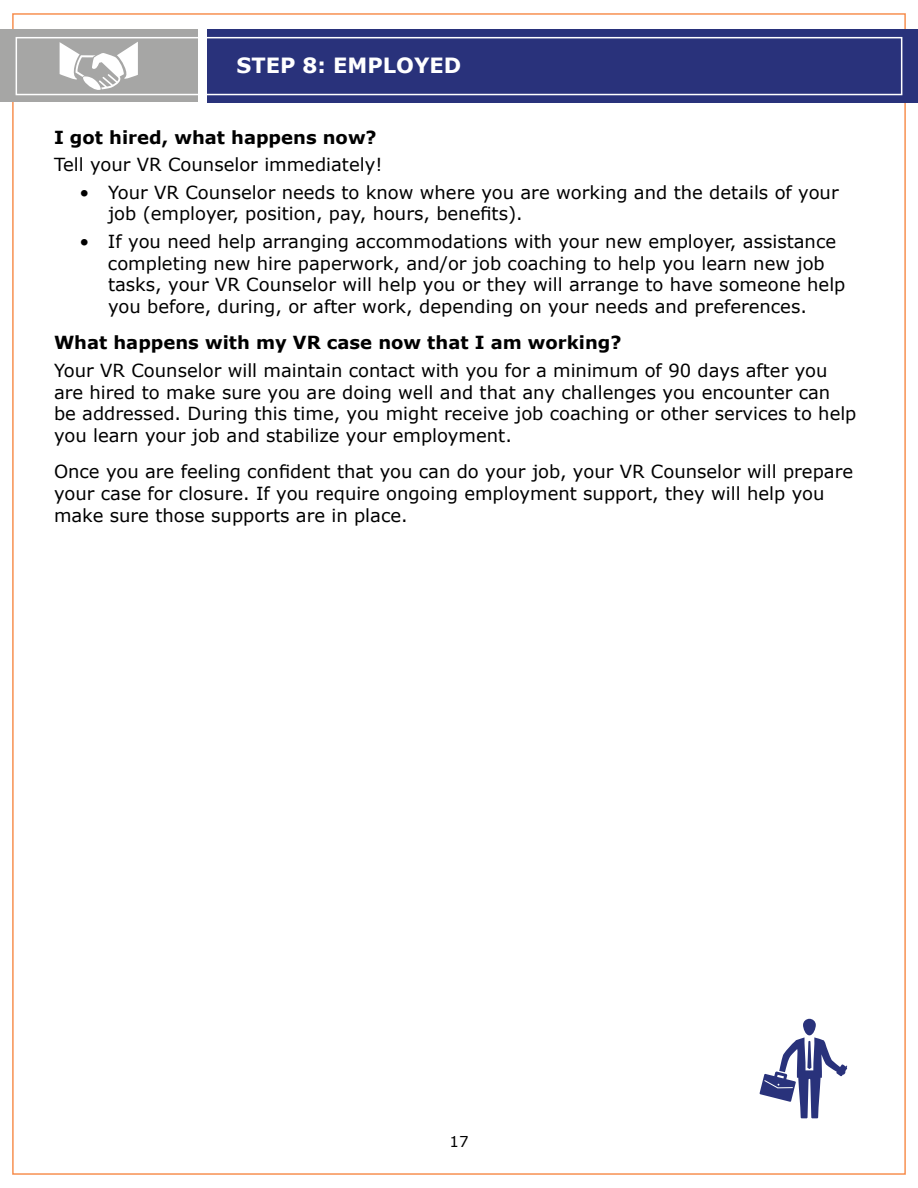
<style>
.page{position:relative;width:918px;height:1188px;background:#fff}
.page>*{position:absolute;margin:0;border:0;box-sizing:border-box;transform-origin:0 0}
.t1{font:700 21px "Verdana";color:#fff}
.t2{font:18px/21.6px "Verdana";color:#000}
.t3{font:700 18px "Verdana";color:#000}
.t4{font:15px "Verdana";color:#000}
</style>
<div class="page">
<div style="left:0;top:29px;width:198px;height:73px;background:#a6a6a5"></div>
<div style="left:207px;top:29px;width:711px;height:74px;background:#29327b"></div>
<div style="left:16px;top:37px;width:886px;height:58px;border:2px solid #fff"></div>
<svg style="left:60px;top:42px;width:78px;height:48px"></svg>
<div style="left:803px;top:1019px;width:13px;height:16px;background:#29327b;border-radius:6px"></div>
<svg style="left:759px;top:1037px;width:88px;height:81px"></svg>
<p class="t1" style="left:236px;top:51px;width:226px">STEP 8: EMPLOYED</p>
<p class="t3" style="left:54px;top:124px;width:324px">I got hired, what happens now?</p>
<p class="t2" style="left:54px;top:154px;width:330px">Tell your VR Counselor immediately!</p>
<p class="t2" style="left:108px;top:181px;width:732px;text-indent:-28px">• Your VR Counselor needs to know where you are working and the details of your job (employer, position, pay, hours, benefits).</p>
<p class="t2" style="left:108px;top:231px;width:739px;text-indent:-28px">• If you need help arranging accommodations with your new employer, assistance completing new hire paperwork, and/or job coaching to help you learn new job tasks, your VR Counselor will help you or they will arrange to have someone help you before, during, or after work, depending on your needs and preferences.</p>
<p class="t3" style="left:54px;top:330px;width:569px">What happens with my VR case now that I am working?</p>
<p class="t2" style="left:54px;top:360px;width:804px">Your VR Counselor will maintain contact with you for a minimum of 90 days after you are hired to make sure you are doing well and that any challenges you encounter can be addressed. During this time, you might receive job coaching or other services to help you learn your job and stabilize your employment.</p>
<p class="t2" style="left:54px;top:461px;width:801px">Once you are feeling confident that you can do your job, your VR Counselor will prepare your case for closure. If you require ongoing employment support, they will help you make sure those supports are in place.</p>
<p class="t4" style="left:449px;top:1131px;width:21px">17</p>
</div>
